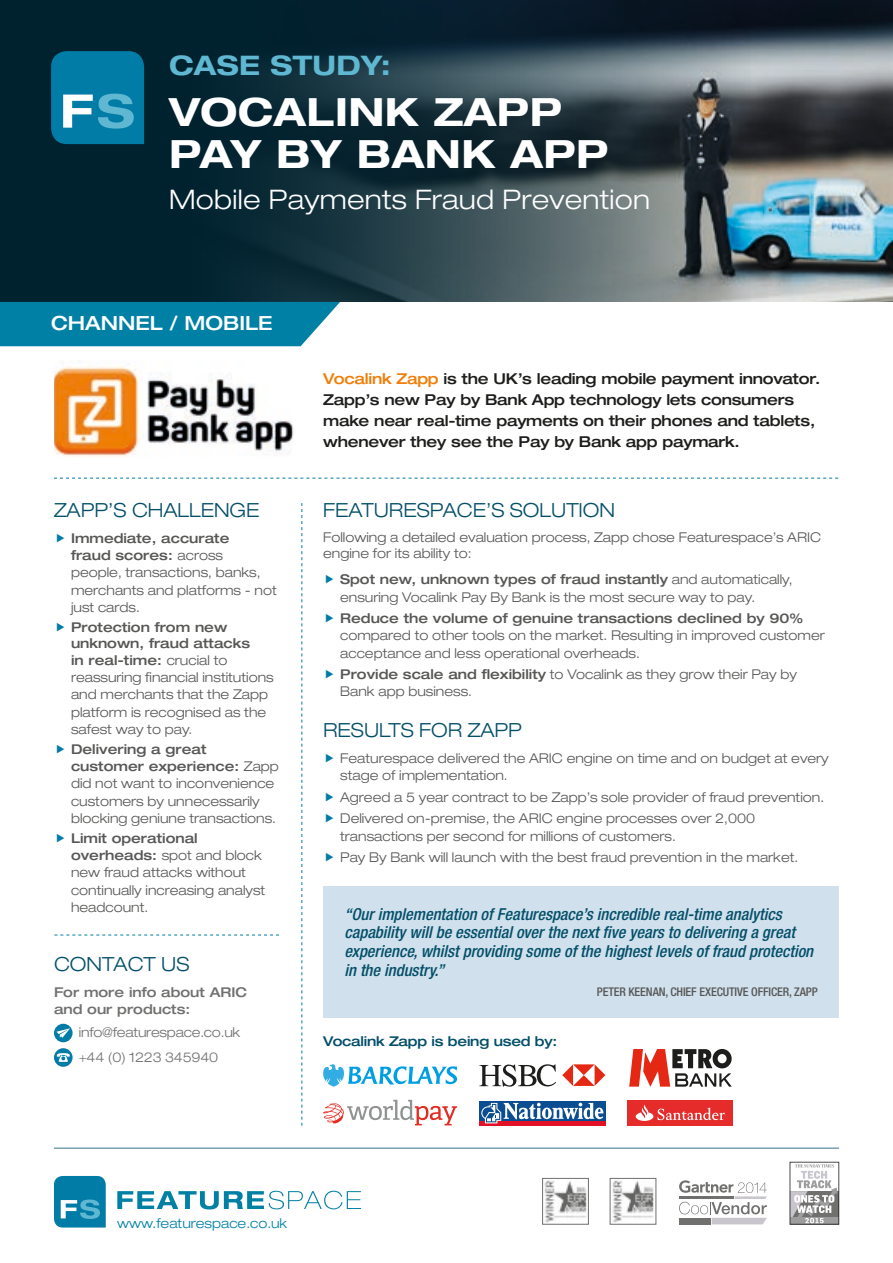
<style>
.page{position:relative;width:893px;height:1263px;background:#fff}
.page>*{position:absolute;margin:0;border:0;box-sizing:border-box;transform-origin:0 0}
.t1{font:700 expanded 39px/42px "Helvetica Neue LT";letter-spacing:.01em;color:#fff}
.t2{font:300 expanded 27px "Helvetica Neue LT";letter-spacing:.01em;color:#fff}
.t3{font:700 expanded 27px "Helvetica Neue LT";letter-spacing:.01em;color:#5fb7d1}
.t4{font:300 expanded 19.5px "Helvetica Neue LT Std";color:#034f69}
.t5{font:500 expanded 19.5px "Helvetica Neue LT Std";color:#fff}
.t6{font:italic 500 condensed 16.5px/18.8px "Helvetica Neue LT Std";color:#034f69}
.t7{font:500 expanded 15px/21px "Helvetica Neue LT Std";letter-spacing:-.015em;color:#1d1d1b}
.t8{font:300 expanded 13.5px/17.2px "Helvetica Neue LT Std";color:#575756}
.t9{font:500 expanded 13.5px/15.8px "Helvetica Neue LT Std";color:#575756}
.t10{font:300 expanded 13.5px/25.8px "Helvetica Neue LT Std";letter-spacing:-.015em;color:#70706f}
.t11{font:500 expanded 13.5px/17.2px "Helvetica Neue LT Std";color:#70706f}
.t12{font:500 expanded 13.5px "Helvetica Neue LT Std";letter-spacing:-.015em;color:#034f69}
.t13{font:300 expanded 13.5px "Helvetica Neue LT";color:#0080a5}
.t14{font:500 condensed 12px "Helvetica Neue LT Std";letter-spacing:-.01em;color:#575756}
.s1{color:#f07e08}
.s2{font-weight:500}
</style>
<div class="page">
<img style="left:750px;top:0;width:143px;height:302px">
<svg style="left:0;top:0;width:750px;height:302px;background:#203943"></svg>
<hr style="left:54px;top:1148px;width:785px;height:1px;background:#034f69">
<svg style="left:51px;top:51px;width:93px;height:93px;background:#1887ad"></svg>
<div style="left:0;top:302px;width:340px;height:44px;background:#0080a5"></div>
<img style="left:54px;top:360px;width:240px;height:97px">
<svg style="left:301px;top:503px;width:1px;height:623px"></svg>
<div style="left:323px;top:887px;width:516px;height:131px;background:#d0e0ec"></div>
<img style="left:544px;top:1180px;width:43px;height:42px">
<div style="left:542px;top:1178px;width:47px;height:46px;border:1px solid #70706f"></div>
<img style="left:612px;top:1180px;width:42px;height:42px">
<div style="left:610px;top:1178px;width:46px;height:46px;border:1px solid #70706f"></div>
<svg style="left:792px;top:1164px;width:45px;height:58px"></svg>
<svg style="left:679px;top:1180px;width:88px;height:44px"></svg>
<svg style="left:54px;top:478px;width:784px;height:1px"></svg>
<svg style="left:54px;top:1176px;width:52px;height:51px;background:#1d8cb2"></svg>
<svg style="left:117px;top:1191px;width:244px;height:18px"></svg>
<svg style="left:54px;top:935px;width:225px;height:1px"></svg>
<div style="left:54px;top:1024px;width:19px;height:18px;background:#007ca7;border-radius:50%"></div>
<svg style="left:56px;top:1028px;width:14px;height:10px"></svg>
<svg style="left:54px;top:1048px;width:19px;height:19px"></svg>
<svg style="left:57px;top:1053px;width:13px;height:9px"></svg>
<svg style="left:323px;top:1064px;width:134px;height:23px"></svg>
<svg style="left:479px;top:1064px;width:77px;height:23px"></svg>
<svg style="left:562px;top:1064px;width:43px;height:22px"></svg>
<div style="left:479px;top:1101px;width:127px;height:21px;background:#0a4d91"></div>
<div style="left:479px;top:1121px;width:127px;height:5px;background:#e11226"></div>
<svg style="left:481px;top:1103px;width:122px;height:20px"></svg>
<div style="left:628px;top:1100px;width:105px;height:26px;background:#e62b2b"></div>
<svg style="left:636px;top:1104px;width:89px;height:17px"></svg>
<svg style="left:323px;top:1100px;width:134px;height:25px"></svg>
<svg style="left:629px;top:1049px;width:103px;height:38px"></svg>
<h2 class="t3" style="left:169px;top:49px;width:223px">CASE STUDY:</h2>
<h1 class="t1" style="left:169px;top:90px;width:441px">VOCALINK ZAPP<br>PAY BY BANK APP</h1>
<h2 class="t2" style="left:169px;top:183px;width:482px">Mobile Payments Fraud Prevention</h2>
<h3 class="t5" style="left:51px;top:311px;width:223px">CHANNEL / MOBILE</h3>
<p class="t7" style="left:323px;top:368px;width:499px"><span class="s1">Vocalink Zapp</span> is the UK’s leading mobile payment innovator.<br>Zapp’s new Pay by Bank App technology lets consumers make near real-time payments on their phones and tablets, whenever they see the Pay by Bank app paymark.</p>
<h3 class="t4" style="left:54px;top:498px;width:207px">ZAPP’S CHALLENGE</h3>
<p class="t8" style="left:71px;top:529px;width:207px"><span class="s2">Immediate, accurate<br>fraud scores:</span> across people, transactions, banks, merchants and platforms - not just cards.</p>
<p class="t9" style="left:71px;top:619px;width:181px">Protection from new unknown, fraud attacks</p>
<p class="t8" style="left:71px;top:651px;width:204px"><span class="s2">in real-time:</span> crucial to reassuring financial institutions and merchants that the Zapp platform is recognised as the safest way to pay.</p>
<p class="t8" style="left:71px;top:740px;width:209px"><span class="s2">Delivering a great customer experience:</span> Zapp did not want to inconvenience customers by unnecessarily blocking geniune transactions.</p>
<p class="t8" style="left:71px;top:829px;width:196px"><span class="s2">Limit operational overheads:</span> spot and block new fraud attacks without continually increasing analyst headcount.</p>
<h3 class="t4" style="left:323px;top:498px;width:293px">FEATURESPACE’S SOLUTION</h3>
<p class="t8" style="left:323px;top:529px;width:499px;line-height:16.5px">Following a detailed evaluation process, Zapp chose Featurespace’s ARIC engine for its ability to:</p>
<p class="t8" style="left:340px;top:571px;width:454px"><span class="s2">Spot new, unknown types of fraud instantly</span> and automatically, ensuring Vocalink Pay By Bank is the most secure way to pay.</p>
<p class="t9" style="left:340px;top:610px;width:464px">Reduce the volume of genuine transactions declined by 90%</p>
<p class="t8" style="left:340px;top:627px;width:486px">compared to other tools on the market. Resulting in improved customer acceptance and less operational overheads.</p>
<p class="t8" style="left:340px;top:665px;width:458px"><span class="s2">Provide scale and flexibility</span> to Vocalink as they grow their Pay by<br>Bank app business.</p>
<h3 class="t4" style="left:323px;top:719px;width:200px">RESULTS FOR ZAPP</h3>
<p class="t8" style="left:340px;top:749px;width:490px">Featurespace delivered the ARIC engine on time and on budget at every stage of implementation.</p>
<p class="t8" style="left:340px;top:786px;width:485px;line-height:21.5px">Agreed a 5 year contract to be Zapp’s sole provider of fraud prevention.<br>Delivered on-premise, the ARIC engine processes over 2,000</p>
<p class="t8" style="left:340px;top:825px;width:460px;line-height:21.5px">transactions per second for millions of customers.<br>Pay By Bank will launch with the best fraud prevention in the market.</p>
<p class="t6" style="left:344px;top:905px;width:470px">“Our implementation of Featurespace’s incredible real-time analytics capability will be essential over the next five years to delivering a great experience, whilst providing some of the highest levels of fraud protection in the industry.”</p>
<p class="t14" style="left:597px;top:985px;width:222px">PETER KEENAN, CHIEF EXECUTIVE OFFICER, ZAPP</p>
<h3 class="t4" style="left:54px;top:952px;width:137px">CONTACT US</h3>
<p class="t11" style="left:54px;top:983px;width:195px">For more info about ARIC and our products:</p>
<p class="t10" style="left:79px;top:1019px;width:163px">info@featurespace.co.uk +44 (0) 1223 345940</p>
<p class="t12" style="left:323px;top:1032px;width:236px">Vocalink Zapp is being used by:</p>
<p class="t13" style="left:117px;top:1215px;width:172px">www.featurespace.co.uk</p>
</div>
